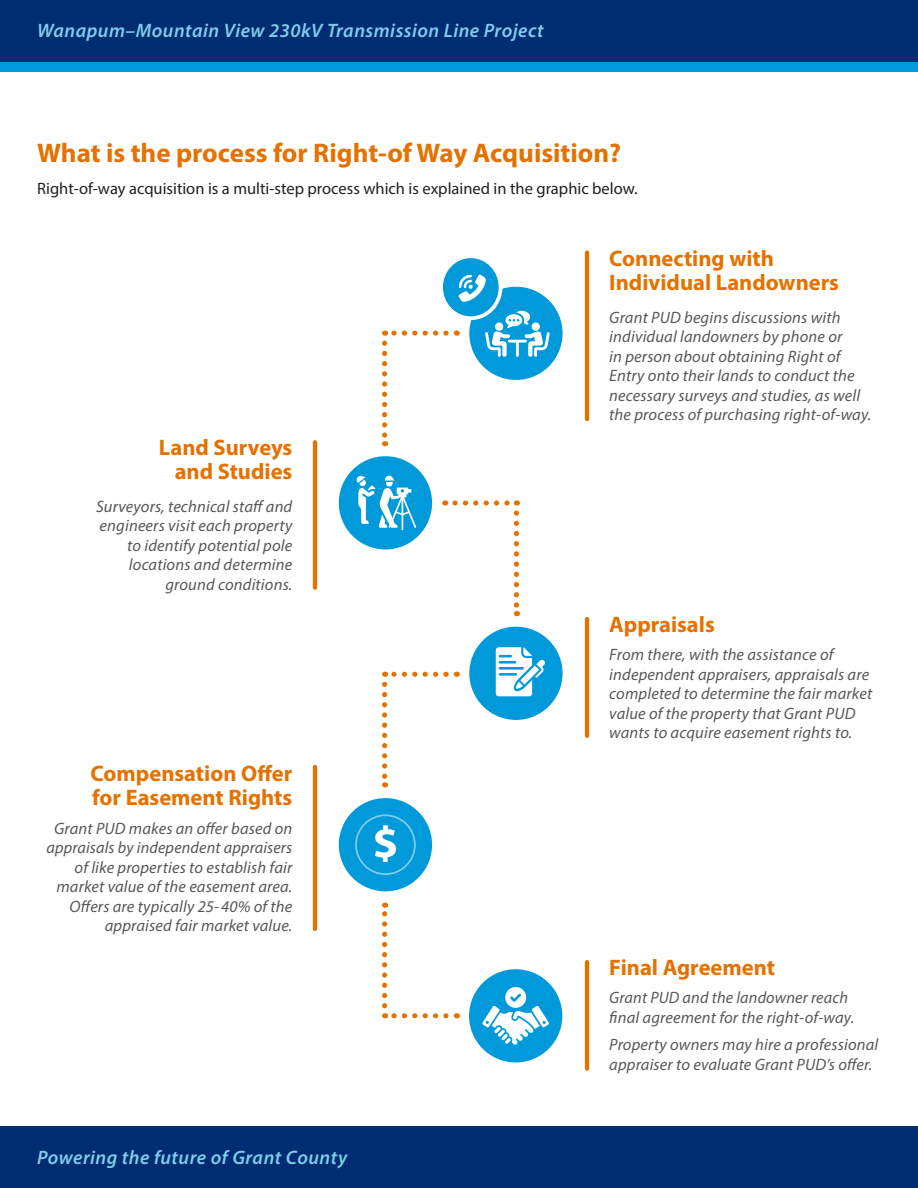
<style>
.page{position:relative;width:918px;height:1188px;background:#fff}
.page>*{position:absolute;margin:0;border:0;box-sizing:border-box;transform-origin:0 0}
.t1{font:700 44.85px "Myriad Pro";color:#fff;scale:1.05 1}
.t2{font:700 27px "Myriad Pro";color:#e57200}
.t3{font:700 22.5px/24px "Myriad Pro";color:#e57200}
.t4{font:italic 600 19.5px "Myriad Pro";letter-spacing:.025em;color:#80ccec}
.t5{font:italic 16.5px/19.5px "Myriad Pro";letter-spacing:.01em;color:#57585a}
.t6{font:16.5px "Myriad Pro";color:#231f20}
</style>
<div class="page">
<div style="left:0;top:0;width:918px;height:62px;background:#002d72"></div>
<div style="left:0;top:1127px;width:918px;height:61px;background:#002d72"></div>
<div style="left:339px;top:456px;width:93px;height:93px;background:#0099da;border-radius:50%"></div>
<div style="left:339px;top:798px;width:93px;height:93px;background:#0099da;border-radius:50%"></div>
<div style="left:469px;top:969px;width:93px;height:93px;background:#0099da;border-radius:50%"></div>
<div style="left:469px;top:287px;width:94px;height:93px;background:#0099da;border-radius:50%"></div>
<div style="left:469px;top:627px;width:94px;height:93px;background:#0099da;border-radius:50%"></div>
<svg style="left:485px;top:311px;width:65px;height:46px"></svg>
<svg style="left:496px;top:647px;width:49px;height:49px"></svg>
<hr style="left:500px;top:661px;width:15px;height:3px;background:#0099da">
<hr style="left:500px;top:667px;width:23px;height:3px;background:#0099da">
<hr style="left:500px;top:673px;width:16px;height:3px;background:#0099da">
<div style="left:355px;top:814px;width:61px;height:61px;border:2px solid #80ccec;border-radius:50%"></div>
<svg style="left:482px;top:987px;width:67px;height:58px"></svg>
<svg style="left:385px;top:331px;width:61px;height:5px"></svg>
<svg style="left:382px;top:343px;width:5px;height:103px"></svg>
<svg style="left:385px;top:672px;width:61px;height:5px"></svg>
<svg style="left:382px;top:684px;width:5px;height:103px"></svg>
<svg style="left:385px;top:1013px;width:61px;height:5px"></svg>
<svg style="left:382px;top:903px;width:5px;height:103px"></svg>
<svg style="left:455px;top:500px;width:62px;height:6px"></svg>
<svg style="left:514px;top:513px;width:5px;height:103px"></svg>
<div style="left:441px;top:256px;width:60px;height:62px;background:#0099da;border-radius:50%"></div>
<div style="left:439px;top:254px;width:63px;height:66px;border:4px solid #fff;border-radius:50%"></div>
<svg style="left:458px;top:274px;width:28px;height:28px"></svg>
<svg style="left:356px;top:475px;width:60px;height:55px"></svg>
<hr style="left:585px;top:250px;width:4px;height:171px;background:#e57200;border-radius:2px">
<hr style="left:585px;top:617px;width:4px;height:121px;background:#e57200;border-radius:2px">
<hr style="left:313px;top:440px;width:4px;height:150px;background:#e57200;border-radius:2px">
<hr style="left:313px;top:765px;width:4px;height:166px;background:#e57200;border-radius:2px">
<hr style="left:585px;top:960px;width:4px;height:111px;background:#e57200;border-radius:2px">
<div style="left:0;top:62px;width:918px;height:9px;background:#0099da"></div>
<p class="t4" style="left:37px;top:18px;width:508px">Wanapum–Mountain View 230kV Transmission Line Project</p>
<p class="t2" style="left:37px;top:135px;width:586px">What is the process for Right-of Way Acquisition?</p>
<p class="t6" style="left:37px;top:179px;width:602px">Right-of-way acquisition is a multi-step process which is explained in the graphic below.</p>
<p class="t3" style="left:159px;top:435px;width:135px;text-align:right">Land Surveys and Studies</p>
<p class="t5" style="left:96px;top:496px;width:198px;text-align:right">Surveyors, technical staff and engineers visit each property to identify potential pole locations and determine ground conditions.</p>
<p class="t3" style="left:91px;top:761px;width:203px">Compensation Offer for Easement Rights</p>
<p class="t5" style="left:47px;top:818px;width:247px;text-align:right">Grant PUD makes an offer based on appraisals by independent appraisers of like properties to establish fair market value of the easement area.<br>Offers are typically 25-40% of the appraised fair market value.</p>
<p class="t1" style="left:372px;top:814px;width:26px">$</p>
<p class="t4" style="left:37px;top:1145px;width:311px">Powering the future of Grant County</p>
<p class="t3" style="left:609px;top:246px;width:231px">Connecting with<br>Individual Landowners</p>
<p class="t5" style="left:609px;top:307px;width:263px">Grant PUD begins discussions with individual landowners by phone or<br>in person about obtaining Right of Entry onto their lands to conduct the necessary surveys and studies, as well the process of purchasing right-of-way.</p>
<p class="t3" style="left:609px;top:612px;width:107px">Appraisals</p>
<p class="t5" style="left:609px;top:645px;width:264px">From there, with the assistance of independent appraisers, appraisals are completed to determine the fair market value of the property that Grant PUD wants to acquire easement rights to.</p>
<p class="t3" style="left:609px;top:955px;width:167px">Final Agreement</p>
<p class="t5" style="left:609px;top:988px;width:246px">Grant PUD and the landowner reach final agreement for the right-of-way.</p>
<p class="t5" style="left:609px;top:1035px;width:271px">Property owners may hire a professional appraiser to evaluate Grant PUD’s offer.</p>
</div>
